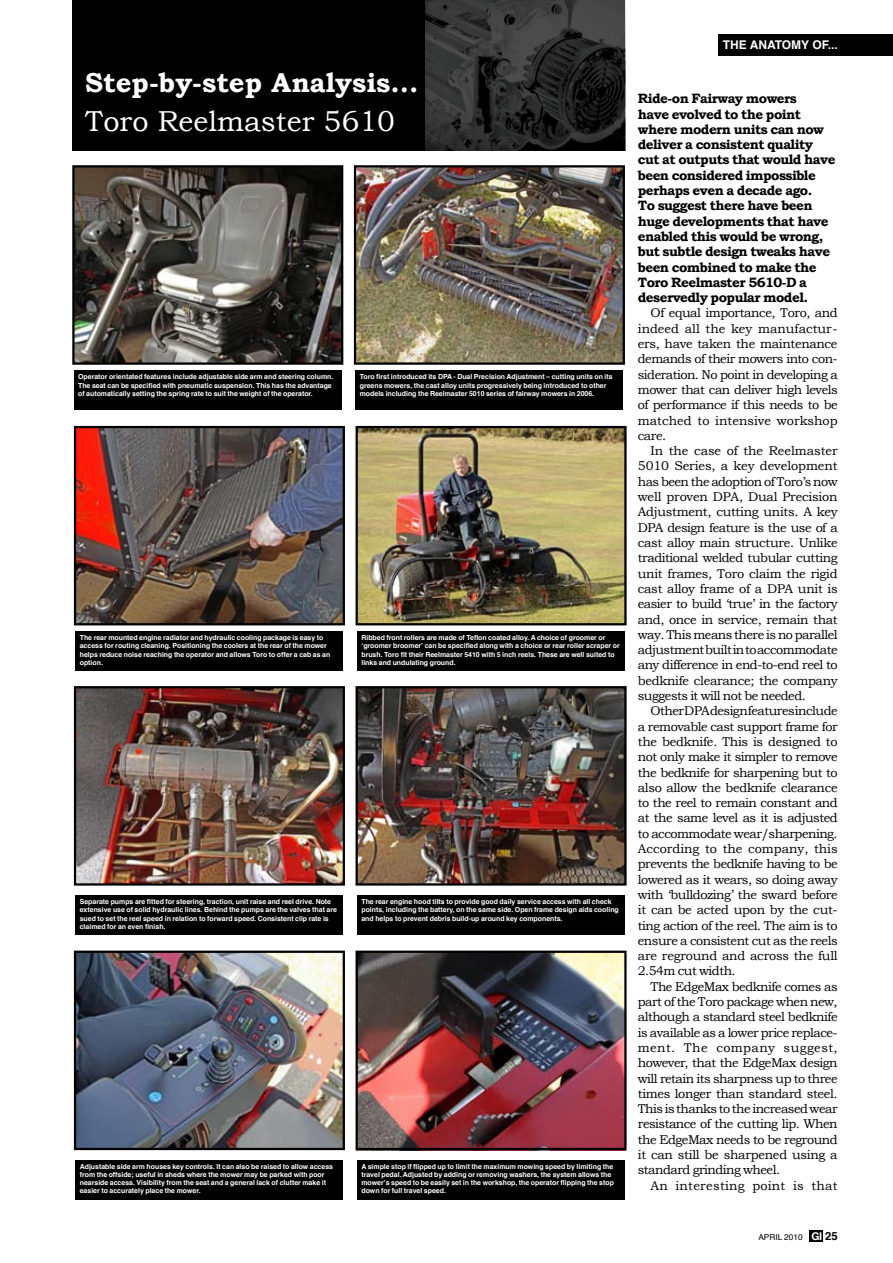
<style>
.page{position:relative;width:893px;height:1263px;background:#fff}
.page>*{position:absolute;margin:0;border:0;box-sizing:border-box;transform-origin:0 0}
.t1{font:28.8px "Bookman Old Style";color:#fff}
.t2{font:700 27.3px "Bookman Old Style";color:#fff}
.t3{font:700 13.5px/15.3px "Bookman Old Style";letter-spacing:-.04em;color:#000}
.t4{font:12.75px/15.3px "Bookman Old Style";letter-spacing:-.025em;color:#000;text-align:justify}
.t5{font:12.75px "Bookman Old Style";letter-spacing:.02em;color:#000}
.t6{font:700 12px "Helvetica";color:#fff}
.t7{font:8.25px "Helvetica";color:#000}
.t8{font:700 6.9px/8.2px "Helvetica";color:#fff}
.s1{font-family:"Helvetica Neue";font-weight:700;font-size:10.8px;color:#fff}
.s2{font-weight:700;font-size:11.25px}
</style>
<div class="page">
<div style="left:809px;top:1230px;width:14px;height:11px;background:#000"></div>
<div style="left:719px;top:34px;width:174px;height:21px;background:#000"></div>
<div style="left:72px;top:0;width:353px;height:151px;background:#000"></div>
<img style="left:425px;top:0;width:200px;height:151px">
<img style="left:359px;top:429px;width:265px;height:193px">
<div style="left:356px;top:426px;width:271px;height:199px;border:2px solid #000"></div>
<img style="left:359px;top:689px;width:265px;height:194px">
<div style="left:356px;top:686px;width:271px;height:200px;border:2px solid #000"></div>
<img style="left:359px;top:953px;width:265px;height:194px">
<div style="left:356px;top:950px;width:271px;height:200px;border:2px solid #000"></div>
<img style="left:357px;top:168px;width:265px;height:194px">
<div style="left:354px;top:165px;width:271px;height:200px;border:2px solid #000"></div>
<div style="left:357px;top:631px;width:268px;height:40px;background:#000"></div>
<div style="left:357px;top:895px;width:268px;height:40px;background:#000"></div>
<div style="left:357px;top:1160px;width:268px;height:39px;background:#000"></div>
<div style="left:356px;top:371px;width:267px;height:39px;background:#000"></div>
<img style="left:77px;top:429px;width:265px;height:193px">
<div style="left:74px;top:426px;width:271px;height:199px;border:2px solid #000"></div>
<img style="left:77px;top:689px;width:265px;height:194px">
<div style="left:74px;top:686px;width:271px;height:200px;border:2px solid #000"></div>
<img style="left:77px;top:953px;width:265px;height:194px">
<div style="left:74px;top:950px;width:271px;height:200px;border:2px solid #000"></div>
<img style="left:75px;top:168px;width:265px;height:194px">
<div style="left:72px;top:165px;width:271px;height:200px;border:2px solid #000"></div>
<div style="left:76px;top:631px;width:267px;height:40px;background:#000"></div>
<div style="left:76px;top:895px;width:267px;height:40px;background:#000"></div>
<div style="left:76px;top:1160px;width:267px;height:39px;background:#000"></div>
<div style="left:74px;top:371px;width:268px;height:39px;background:#000"></div>
<h2 class="t2" style="left:85px;top:66px;width:335px">Step-by-step Analysis...</h2>
<h1 class="t1" style="left:85px;top:104px;width:311px">Toro Reelmaster 5610</h1>
<p class="t8" style="left:78px;top:373px;width:257px">Operator orientated features include adjustable side arm and steering column.<br>The seat can be specified with pneumatic suspension. This has the advantage of automatically setting the spring rate to suit the weight of the operator.</p>
<p class="t8" style="left:360px;top:373px;width:254px">Toro first introduced its DPA - Dual Precision Adjustment – cutting units on its greens mowers, the cast alloy units progressively being introduced to other models including the Reelmaster 5010 series of fairway mowers in 2006.</p>
<p class="t8" style="left:80px;top:634px;width:252px">The rear mounted engine radiator and hydraulic cooling package is easy to access for routing cleaning. Positioning the coolers at the rear of the mower helps reduce noise reaching the operator and allows Toro to offer a cab as an option.</p>
<p class="t8" style="left:361px;top:634px;width:260px">Ribbed front rollers are made of Teflon coated alloy. A choice of groomer or ‘groomer broomer’ can be specified along with a choice or rear roller scraper or brush. Toro fit their Reelmaster 5410 with 5 inch reels. These are well suited to links and undulating ground.</p>
<p class="t8" style="left:80px;top:898px;width:259px">Separate pumps are fitted for steering, traction, unit raise and reel drive. Note extensive use of solid hydraulic lines. Behind the pumps are the valves that are sued to set the reel speed in relation to forward speed. Consistent clip rate is claimed for an even finish.</p>
<p class="t8" style="left:361px;top:898px;width:259px">The rear engine hood tilts to provide good daily service access with all check points, including the battery, on the same side. Open frame design aids cooling and helps to prevent debris build-up around key components.</p>
<p class="t8" style="left:80px;top:1162px;width:255px">Adjustable side arm houses key controls. It can also be raised to allow access from the offside; useful in sheds where the mower may be parked with poor nearside access. Visibility from the seat and a general lack of clutter make it easier to accurately place the mower.</p>
<p class="t8" style="left:361px;top:1162px;width:254px">A simple stop if flipped up to limit the maximum mowing speed by limiting the travel pedal. Adjusted by adding or removing washers, the system allows the mower’s speed to be easily set in the workshop, the operator flipping the stop down for full travel speed.</p>
<h3 class="t6" style="left:723px;top:35px;width:116px">THE ANATOMY OF...</h3>
<p class="t3" style="left:638px;top:91px;width:199px">Ride-on Fairway mowers<br>have evolved to the point where modern units can now deliver a consistent quality cut at outputs that would have been considered impossible perhaps even a decade ago.<br>To suggest there have been huge developments that have enabled this would be wrong, but subtle design tweaks have been combined to make the<br>Toro Reelmaster 5610-D a deservedly popular model.</p>
<p class="t4" style="left:638px;top:305px;width:201px;text-indent:13px">Of equal importance, Toro, and indeed all the key manufactur&shy;ers, have taken the maintenance demands of their mowers into con&shy;sideration. No point in developing a mower that can deliver high levels of performance if this needs to be matched to intensive workshop care.</p>
<p class="t4" style="left:638px;top:443px;width:201px;text-indent:13px">In the case of the Reelmaster 5010 Series, a key development has been the adoption of Toro’s now well proven DPA, Dual Precision Adjustment, cutting units. A key DPA design feature is the use of a cast alloy main structure. Unlike traditional welded tubular cutting unit frames, Toro claim the rigid cast alloy frame of a DPA unit is easier to build ‘true’ in the factory and, once in service, remain that way. This means there is no parallel adjustment built in to accommodate any difference in end-to-end reel to bedknife clearance; the company suggests it will not be needed.</p>
<p class="t4" style="left:638px;top:703px;width:201px;text-indent:13px">Other DPA design features include a removable cast support frame for the bedknife. This is designed to not only make it simpler to remove the bedknife for sharpening but to also allow the bedknife clearance to the reel to remain constant and at the same level as it is adjusted to accommodate wear/sharpening.<br>According to the company, this prevents the bedknife having to be lowered as it wears, so doing away with ‘bulldozing’ the sward before it can be acted upon by the cut&shy;ting action of the reel. The aim is to ensure a consistent cut as the reels are reground and across the full 2.54m cut width.</p>
<p class="t4" style="left:638px;top:979px;width:201px;text-indent:13px">The EdgeMax bedknife comes as part of the Toro package when new, although a standard steel bedknife is available as a lower price replace&shy;ment. The company suggest, however, that the EdgeMax design will retain its sharpness up to three times longer than standard steel.<br>This is thanks to the increased wear resistance of the cutting lip. When the EdgeMax needs to be reground it can still be sharpened using a standard grinding wheel.</p>
<h3 class="t5" style="left:651px;top:1178px;width:189px">An interesting point is that</h3>
<p class="t7" style="left:758px;top:1231px;width:81px">APRIL 2010 <span class="s1">GI</span> <span class="s2">25</span></p>
</div>
